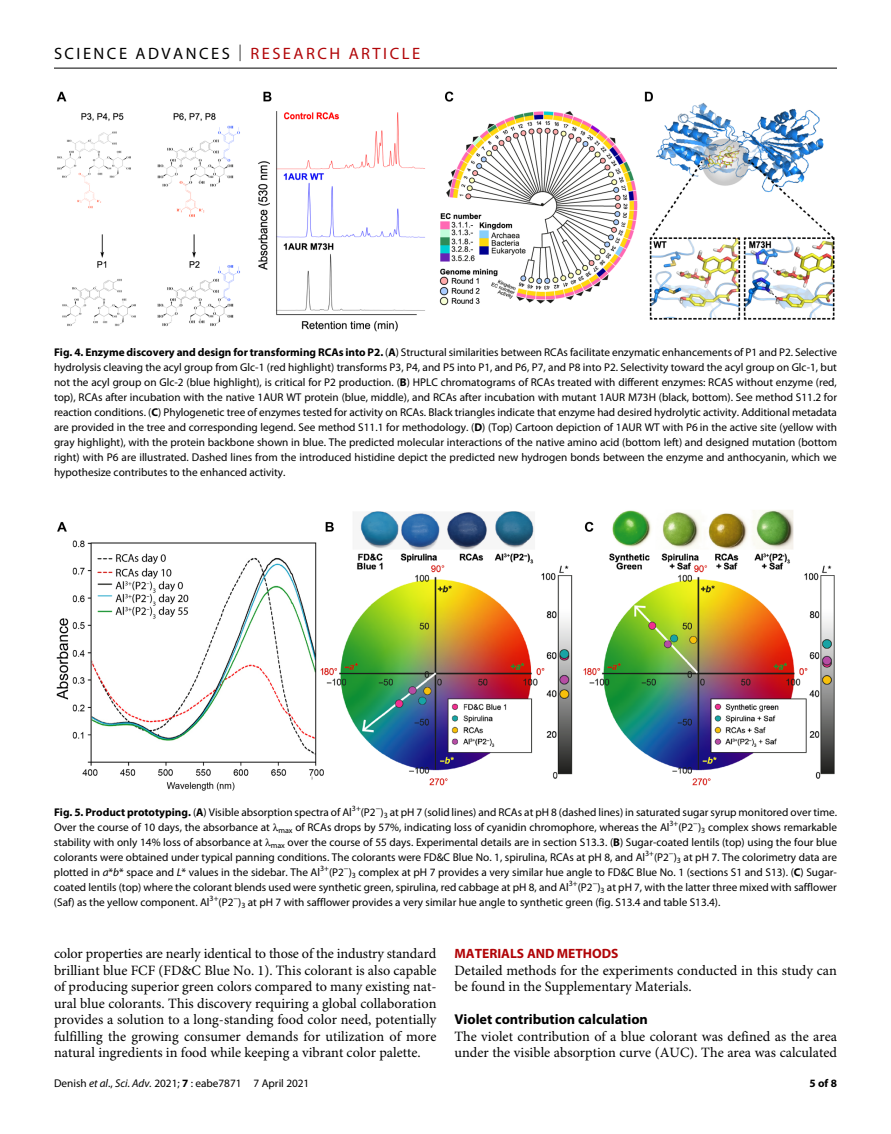
<style>
.page{position:relative;width:891px;height:1134px;background:#fff}
.page>*{position:absolute;margin:0;border:0;box-sizing:border-box;transform-origin:0 0}
.t1{font:16.5px "Myriad Pro";letter-spacing:.15em;color:#000}
.t2{font:14.25px/16.5px "Minion Pro";color:#000}
.t3{font:700 14.25px "Myriad Pro";color:#000}
.t4{font:700 13.5px "Myriad Pro";color:#b10508}
.t5{font:11.25px/15px "Myriad Pro";color:#000;text-align:justify}
.t6{font:700 11.25px "Myriad Pro";color:#000}
.s1{font-weight:300}
.s2{color:#b10508}
.s3{font-weight:700}
.s4{font-style:italic}
</style>
<div class="page">
<hr style="left:54px;top:68px;width:783px;height:1px;background:#000">
<img style="left:56px;top:91px;width:779px;height:241px">
<img style="left:56px;top:510px;width:779px;height:281px">
<h1 class="t1" style="left:54px;top:40px;width:368px">SCIENCE ADVANCES <span class="s1">|</span> <span class="s2">RESEARCH ARTICLE</span></h1>
<p class="t5" style="left:54px;top:345px;width:785px"><span class="s3">Fig. 4. Enzyme discovery and design for transforming RCAs into P2.</span> (<span class="s3">A</span>) Structural similarities between RCAs facilitate enzymatic enhancements of P1 and P2. Selective hydrolysis cleaving the acyl group from Glc-1 (red highlight) transforms P3, P4, and P5 into P1, and P6, P7, and P8 into P2. Selectivity toward the acyl group on Glc-1, but not the acyl group on Glc-2 (blue highlight), is critical for P2 production. (<span class="s3">B</span>) HPLC chromatograms of RCAs treated with different enzymes: RCAS without enzyme (red, top), RCAs after incubation with the native 1AUR WT protein (blue, middle), and RCAs after incubation with mutant 1AUR M73H (black, bottom). See method S11.2 for reaction conditions. (<span class="s3">C</span>) Phylogenetic tree of enzymes tested for activity on RCAs. Black triangles indicate that enzyme had desired hydrolytic activity. Additional metadata are provided in the tree and corresponding legend. See method S11.1 for methodology. (<span class="s3">D</span>) (Top) Cartoon depiction of 1AUR WT with P6 in the active site (yellow with gray highlight), with the protein backbone shown in blue. The predicted molecular interactions of the native amino acid (bottom left) and designed mutation (bottom right) with P6 are illustrated. Dashed lines from the introduced histidine depict the predicted new hydrogen bonds between the enzyme and anthocyanin, which we hypothesize contributes to the enhanced activity.</p>
<p class="t5" style="left:54px;top:805px;width:785px"><span class="s3">Fig. 5. Product prototyping.</span> (<span class="s3">A</span>) Visible absorption spectra of Al<sup>3+</sup>(P2<sup>−</sup>)<sub>3</sub> at pH 7 (solid lines) and RCAs at pH 8 (dashed lines) in saturated sugar syrup monitored over time.<br>Over the course of 10 days, the absorbance at ●<sub>max</sub> of RCAs drops by 57%, indicating loss of cyanidin chromophore, whereas the Al<sup>3+</sup>(P2<sup>−</sup>)<sub>3</sub> complex shows remarkable stability with only 14% loss of absorbance at ●<sub>max</sub> over the course of 55 days. Experimental details are in section S13.3. (<span class="s3">B</span>) Sugar-coated lentils (top) using the four blue colorants were obtained under typical panning conditions. The colorants were FD&amp;C Blue No. 1, spirulina, RCAs at pH 8, and Al<sup>3+</sup>(P2<sup>−</sup>)<sub>3</sub> at pH 7. The colorimetry data are plotted in <span class="s4">a</span>*<span class="s4">b</span>* space and <span class="s4">L</span>* values in the sidebar. The Al<sup>3+</sup>(P2<sup>−</sup>)<sub>3</sub> complex at pH 7 provides a very similar hue angle to FD&amp;C Blue No. 1 (sections S1 and S13). (<span class="s3">C</span>) Sugar&shy;coated lentils (top) where the colorant blends used were synthetic green, spirulina, red cabbage at pH 8, and Al<sup>3+</sup>(P2<sup>−</sup>)<sub>3</sub> at pH 7, with the latter three mixed with safflower (Saf) as the yellow component. Al<sup>3+</sup>(P2<sup>−</sup>)<sub>3</sub> at pH 7 with safflower provides a very similar hue angle to synthetic green (fig. S13.4 and table S13.4).</p>
<p class="t2" style="left:54px;top:947px;width:384px;text-align:justify">color properties are nearly identical to those of the industry standard brilliant blue FCF (FD&amp;C Blue No. 1). This colorant is also capable of producing superior green colors compared to many existing nat&shy;ural blue colorants. This discovery requiring a global collaboration provides a solution to a long-standing food color need, potentially fulfilling the growing consumer demands for utilization of more natural ingredients in food while keeping a vibrant color palette.</p>
<p class="t4" style="left:454px;top:943px;width:166px">MATERIALS AND METHODS</p>
<p class="t2" style="left:454px;top:963px;width:384px">Detailed methods for the experiments conducted in this study can be found in the Supplementary Materials.</p>
<p class="t3" style="left:454px;top:1008px;width:195px">Violet contribution calculation</p>
<p class="t2" style="left:454px;top:1029px;width:384px">The violet contribution of a blue colorant was defined as the area under the visible absorption curve (AUC). The area was calculated</p>
<p class="t5" style="left:54px;top:1076px;width:257px">Denish <span class="s4">et al</span>., <span class="s4">Sci. Adv.</span> 2021; <span class="s3">7</span> : eabe7871 7 April 2021</p>
<p class="t6" style="left:810px;top:1074px;width:29px">5 of 8</p>
</div>
